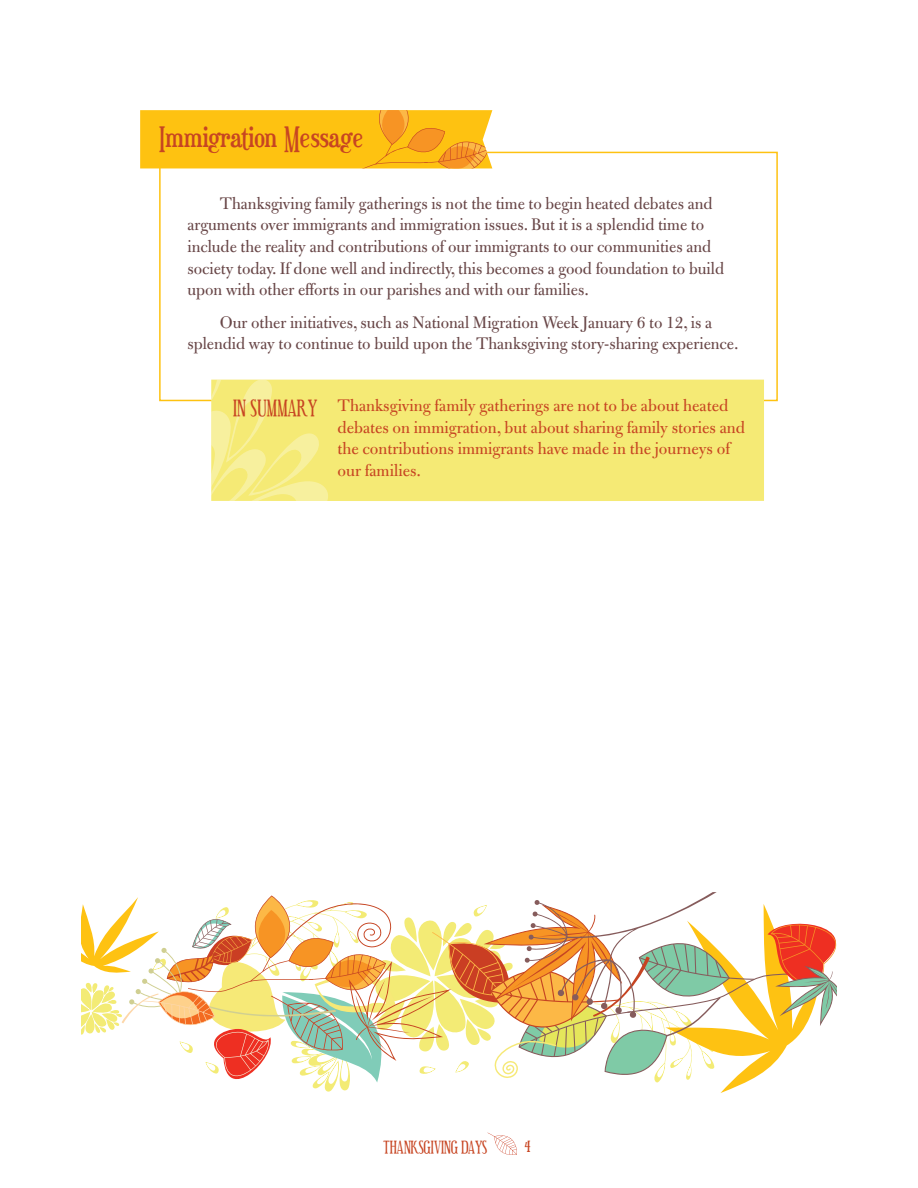
<style>
.page{position:relative;width:918px;height:1188px;background:#fff}
.page>*{position:absolute;margin:0;border:0;box-sizing:border-box;transform-origin:0 0}
.t1{font:30px "Euphorigenic";color:#c74522}
.t2{font:18px/21.6px "Bulmer MT Std";color:#684647}
.t3{font:18px/21.6px "Bulmer MT Std";color:#c74522}
.t4{font:16.5px "Euphorigenic";color:#c74522}
.t5{font:15px "Euphorigenic";color:#c74522}
.s1{font-family:"Euphorigenic";font-size:19.5px}
</style>
<div class="page">
<svg style="left:140px;top:110px;width:352px;height:58px;background:#fcbc17"></svg>
<div style="left:336px;top:380px;width:428px;height:121px;background:#f5ea75"></div>
<svg style="left:211px;top:380px;width:125px;height:121px;background:#f5eb81"></svg>
<svg style="left:81px;top:892px;width:756px;height:201px"></svg>
<svg style="left:488px;top:1133px;width:29px;height:22px"></svg>
<h1 class="t1" style="left:159px;top:122px;width:206px">IMMIGRATION MESSAGE</h1>
<p class="t2" style="left:187px;top:193px;width:538px;text-indent:32px">Thanksgiving family gatherings is not the time to begin heated debates and arguments over immigrants and immigration issues. But it is a splendid time to include the reality and contributions of our immigrants to our communities and society today. If done well and indirectly, this becomes a good foundation to build upon with other efforts in our parishes and with our families.</p>
<p class="t2" style="left:187px;top:311px;width:553px;text-align:center">Our other initiatives, such as National Migration Week January 6 to 12, is a splendid way to continue to build upon the Thanksgiving story-sharing experience.</p>
<p class="t3" style="left:338px;top:395px;width:409px;text-indent:-104px"><span class="s1">IN SUMMARY</span> Thanksgiving family gatherings are not to be about heated debates on immigration, but about sharing family stories and the contributions immigrants have made in the journeys of our families.</p>
<p class="t5" style="left:384px;top:1138px;width:105px">THANKSGIVING DAYS</p>
<p class="t4" style="left:525px;top:1138px;width:7px">4</p>
</div>
